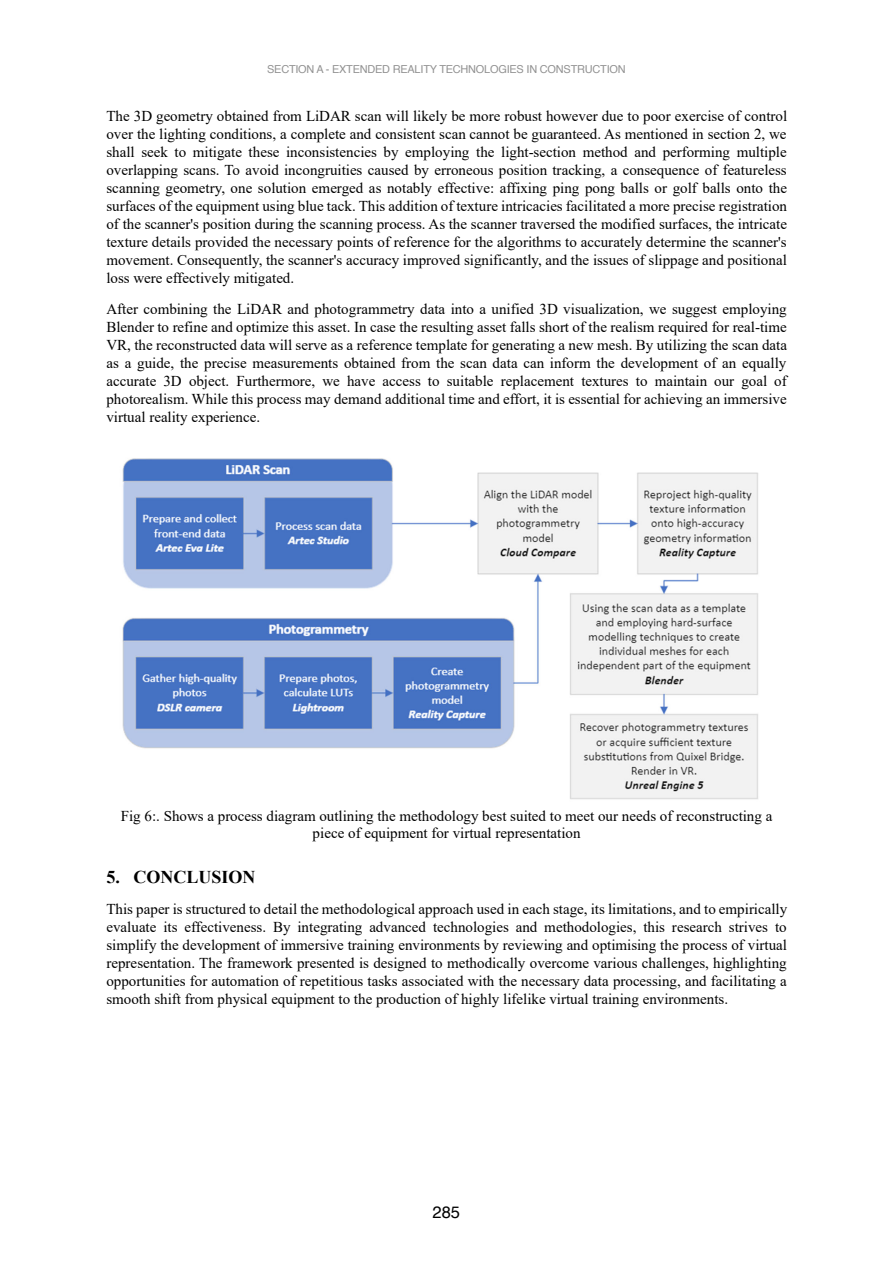
<style>
.page{position:relative;width:893px;height:1263px;background:#fff}
.page>*{position:absolute;margin:0;border:0;box-sizing:border-box;transform-origin:0 0}
.t1{font:700 18px "Times New Roman";color:#000}
.t2{font:16.5px "Helvetica";color:#000}
.t3{font:15px/18px "Times New Roman";color:#000;text-align:justify}
.t4{font:12px "Times New Roman";color:#808080}
.t5{font:10.95px "Helvetica";letter-spacing:-.02em;color:#929292}
</style>
<div class="page">
<img style="left:122px;top:458px;width:636px;height:342px">
<p class="t4" style="left:224px;top:55px;width:447px">"MANAGING THE DIGITAL TRANSFORMATION OF CONSTRUCTION INDUSTRY"</p>
<p class="t5" style="left:267px;top:60px;width:360px">SECTION A - EXTENDED REALITY TECHNOLOGIES IN CONSTRUCTION</p>
<p class="t3" style="left:106px;top:106px;width:682px">The 3D geometry obtained from LiDAR scan will likely be more robust however due to poor exercise of control over the lighting conditions, a complete and consistent scan cannot be guaranteed. As mentioned in section 2, we shall seek to mitigate these inconsistencies by employing the light-section method and performing multiple overlapping scans. To avoid incongruities caused by erroneous position tracking, a consequence of featureless scanning geometry, one solution emerged as notably effective: affixing ping pong balls or golf balls onto the surfaces of the equipment using blue tack. This addition of texture intricacies facilitated a more precise registration of the scanner's position during the scanning process. As the scanner traversed the modified surfaces, the intricate texture details provided the necessary points of reference for the algorithms to accurately determine the scanner's movement. Consequently, the scanner's accuracy improved significantly, and the issues of slippage and positional loss were effectively mitigated.</p>
<p class="t3" style="left:106px;top:300px;width:682px">After combining the LiDAR and photogrammetry data into a unified 3D visualization, we suggest employing Blender to refine and optimize this asset. In case the resulting asset falls short of the realism required for real-time VR, the reconstructed data will serve as a reference template for generating a new mesh. By utilizing the scan data as a guide, the precise measurements obtained from the scan data can inform the development of an equally accurate 3D object. Furthermore, we have access to suitable replacement textures to maintain our goal of photorealism. While this process may demand additional time and effort, it is essential for achieving an immersive virtual reality experience.</p>
<p class="t3" style="left:121px;top:807px;width:653px;line-height:17.2px;text-align:center">Fig 6:. Shows a process diagram outlining the methodology best suited to meet our needs of reconstructing a piece of equipment for virtual representation</p>
<p class="t1" style="left:106px;top:864px;width:150px">5. CONCLUSION</p>
<p class="t3" style="left:106px;top:900px;width:682px">This paper is structured to detail the methodological approach used in each stage, its limitations, and to empirically evaluate its effectiveness. By integrating advanced technologies and methodologies, this research strives to simplify the development of immersive training environments by reviewing and optimising the process of virtual representation. The framework presented is designed to methodically overcome various challenges, highlighting opportunities for automation of repetitious tasks associated with the necessary data processing, and facilitating a smooth shift from physical equipment to the production of highly lifelike virtual training environments.</p>
<p class="t2" style="left:433px;top:1199px;width:29px">285</p>
</div>
